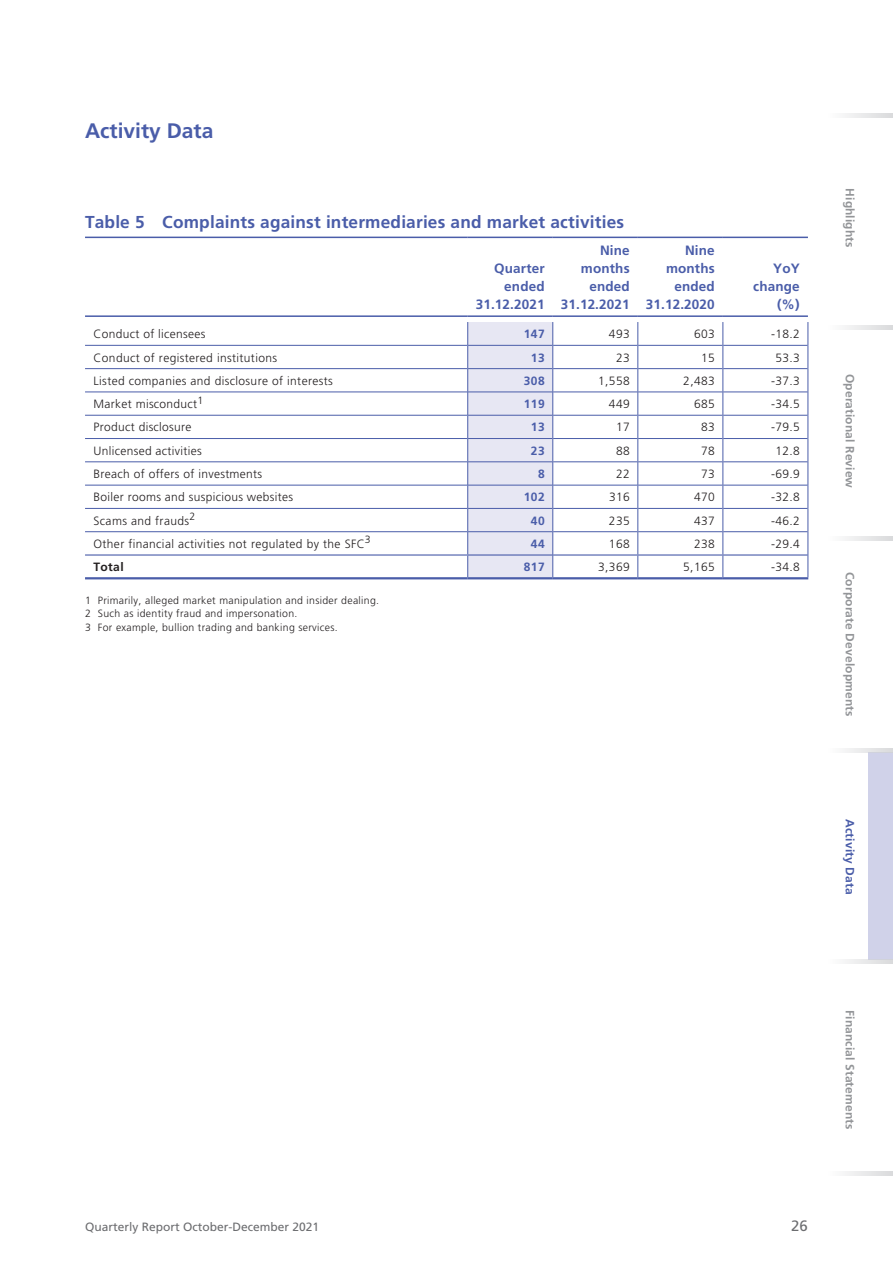
<style>
.page{position:relative;width:893px;height:1263px;background:#fff}
.page>*{position:absolute;margin:0;border:0;box-sizing:border-box;transform-origin:0 0}
.t1{font:700 21px "Frutiger LT Std";color:#4a5da9}
.t2{font:700 17.25px "Frutiger LT Std";letter-spacing:.01em;color:#4a5da9}
.t3{font:15px "Frutiger LT Std";color:#6c6d70}
.t4{font:700 13.5px/18px "Frutiger LT Std";letter-spacing:.01em;color:#4a5da9;text-align:right}
.t5{font:300 12px "Frutiger LT Std";letter-spacing:.03em;color:#231f20}
.t6{font:700 12px "Frutiger LT Std";letter-spacing:.01em;color:#939598}
.t7{font:12px "Frutiger LT Std";color:#6c6d70}
.t8{font:700 12px "Frutiger LT Std";letter-spacing:.03em;color:#4a5da9}
.t9{font:700 12px "Frutiger LT Std";letter-spacing:.01em;color:#4a5da9}
.t10{font:700 12px "Frutiger LT Std";letter-spacing:.03em;color:#231f20}
.t11{font:300 10.5px/13.5px "Frutiger LT Std";letter-spacing:.03em;color:#231f20}
</style>
<div class="page">
<div style="left:868px;top:752px;width:25px;height:207px;background:#d0d2e9"></div>
<svg style="left:845px;top:114px;width:48px;height:4px"></svg>
<svg style="left:845px;top:325px;width:48px;height:4px"></svg>
<svg style="left:845px;top:537px;width:48px;height:4px"></svg>
<svg style="left:845px;top:748px;width:48px;height:4px"></svg>
<svg style="left:845px;top:959px;width:48px;height:5px"></svg>
<svg style="left:845px;top:1171px;width:48px;height:4px"></svg>
<hr style="left:85px;top:345px;width:382px;height:1px;background:#4a5da9">
<hr style="left:553px;top:345px;width:84px;height:1px;background:#4a5da9">
<hr style="left:638px;top:345px;width:84px;height:1px;background:#4a5da9">
<hr style="left:723px;top:345px;width:84px;height:1px;background:#4a5da9">
<hr style="left:85px;top:368px;width:382px;height:1px;background:#4a5da9">
<hr style="left:553px;top:368px;width:84px;height:1px;background:#4a5da9">
<hr style="left:638px;top:368px;width:84px;height:1px;background:#4a5da9">
<hr style="left:723px;top:368px;width:84px;height:1px;background:#4a5da9">
<hr style="left:85px;top:392px;width:382px;height:1px;background:#4a5da9">
<hr style="left:553px;top:392px;width:84px;height:1px;background:#4a5da9">
<hr style="left:638px;top:392px;width:84px;height:1px;background:#4a5da9">
<hr style="left:723px;top:392px;width:84px;height:1px;background:#4a5da9">
<hr style="left:85px;top:415px;width:382px;height:1px;background:#4a5da9">
<hr style="left:553px;top:415px;width:84px;height:1px;background:#4a5da9">
<hr style="left:638px;top:415px;width:84px;height:1px;background:#4a5da9">
<hr style="left:723px;top:415px;width:84px;height:1px;background:#4a5da9">
<hr style="left:85px;top:438px;width:382px;height:1px;background:#4a5da9">
<hr style="left:553px;top:438px;width:84px;height:1px;background:#4a5da9">
<hr style="left:638px;top:438px;width:84px;height:1px;background:#4a5da9">
<hr style="left:723px;top:438px;width:84px;height:1px;background:#4a5da9">
<hr style="left:85px;top:462px;width:382px;height:1px;background:#4a5da9">
<hr style="left:553px;top:462px;width:84px;height:1px;background:#4a5da9">
<hr style="left:638px;top:462px;width:84px;height:1px;background:#4a5da9">
<hr style="left:723px;top:462px;width:84px;height:1px;background:#4a5da9">
<hr style="left:85px;top:485px;width:382px;height:1px;background:#4a5da9">
<hr style="left:553px;top:485px;width:84px;height:1px;background:#4a5da9">
<hr style="left:638px;top:485px;width:84px;height:1px;background:#4a5da9">
<hr style="left:723px;top:485px;width:84px;height:1px;background:#4a5da9">
<hr style="left:85px;top:508px;width:382px;height:1px;background:#4a5da9">
<hr style="left:553px;top:508px;width:84px;height:1px;background:#4a5da9">
<hr style="left:638px;top:508px;width:84px;height:1px;background:#4a5da9">
<hr style="left:723px;top:508px;width:84px;height:1px;background:#4a5da9">
<hr style="left:85px;top:531px;width:382px;height:1px;background:#4a5da9">
<hr style="left:553px;top:531px;width:84px;height:1px;background:#4a5da9">
<hr style="left:638px;top:531px;width:84px;height:1px;background:#4a5da9">
<hr style="left:723px;top:531px;width:84px;height:1px;background:#4a5da9">
<svg style="left:637px;top:322px;width:1px;height:255px"></svg>
<svg style="left:722px;top:322px;width:1px;height:255px"></svg>
<svg style="left:807px;top:322px;width:1px;height:255px"></svg>
<hr style="left:85px;top:577px;width:383px;height:2px;background:#4a5da9">
<hr style="left:85px;top:554px;width:383px;height:2px;background:#4a5da9">
<hr style="left:553px;top:554px;width:85px;height:2px;background:#4a5da9">
<hr style="left:638px;top:554px;width:85px;height:2px;background:#4a5da9">
<hr style="left:723px;top:554px;width:84px;height:2px;background:#4a5da9">
<hr style="left:468px;top:577px;width:85px;height:2px;background:#4a5da9">
<hr style="left:553px;top:577px;width:85px;height:2px;background:#4a5da9">
<hr style="left:638px;top:577px;width:85px;height:2px;background:#4a5da9">
<hr style="left:723px;top:577px;width:85px;height:2px;background:#4a5da9">
<hr style="left:85px;top:237px;width:383px;height:1px;background:#4a5da9">
<hr style="left:468px;top:237px;width:85px;height:1px;background:#4a5da9">
<hr style="left:553px;top:237px;width:85px;height:1px;background:#4a5da9">
<hr style="left:638px;top:237px;width:85px;height:1px;background:#4a5da9">
<hr style="left:723px;top:237px;width:85px;height:1px;background:#4a5da9">
<hr style="left:85px;top:315px;width:383px;height:2px;background:#4a5da9">
<hr style="left:468px;top:315px;width:85px;height:2px;background:#4a5da9">
<hr style="left:553px;top:315px;width:85px;height:2px;background:#4a5da9">
<hr style="left:638px;top:315px;width:85px;height:2px;background:#4a5da9">
<hr style="left:723px;top:315px;width:85px;height:2px;background:#4a5da9">
<svg style="left:467px;top:322px;width:86px;height:256px;background:#dddeee"></svg>
<h1 class="t1" style="left:85px;top:119px;width:130px">Activity Data</h1>
<h2 class="t2" style="left:85px;top:212px;width:541px">Table 5 Complaints against intermediaries and market activities</h2>
<p class="t4" style="left:476px;top:259px;width:70px">Quarter ended<br>31.12.2021</p>
<p class="t4" style="left:561px;top:241px;width:70px">Nine months ended<br>31.12.2021</p>
<p class="t4" style="left:646px;top:241px;width:70px">Nine months ended<br>31.12.2020</p>
<p class="t4" style="left:753px;top:259px;width:48px">YoY change (%)</p>
<p class="t5" style="left:94px;top:327px;width:113px">Conduct of licensees</p>
<p class="t8" style="left:524px;top:327px;width:22px">147</p>
<p class="t5" style="left:609px;top:327px;width:22px">493</p>
<p class="t5" style="left:694px;top:327px;width:22px">603</p>
<p class="t5" style="left:771px;top:327px;width:30px">-18.2</p>
<p class="t5" style="left:94px;top:351px;width:185px">Conduct of registered institutions</p>
<p class="t8" style="left:531px;top:350px;width:15px">13</p>
<p class="t5" style="left:616px;top:351px;width:15px">23</p>
<p class="t5" style="left:701px;top:351px;width:15px">15</p>
<p class="t5" style="left:775px;top:351px;width:26px">53.3</p>
<p class="t5" style="left:94px;top:374px;width:241px">Listed companies and disclosure of interests</p>
<p class="t8" style="left:524px;top:374px;width:22px">308</p>
<p class="t5" style="left:598px;top:374px;width:33px">1,558</p>
<p class="t5" style="left:683px;top:374px;width:33px">2,483</p>
<p class="t5" style="left:771px;top:374px;width:30px">-37.3</p>
<p class="t5" style="left:94px;top:397px;width:111px">Market misconduct<sup>1</sup></p>
<p class="t8" style="left:524px;top:397px;width:22px">119</p>
<p class="t5" style="left:609px;top:397px;width:22px">449</p>
<p class="t5" style="left:694px;top:397px;width:22px">685</p>
<p class="t5" style="left:771px;top:397px;width:30px">-34.5</p>
<p class="t5" style="left:94px;top:420px;width:99px">Product disclosure</p>
<p class="t8" style="left:531px;top:420px;width:15px">13</p>
<p class="t5" style="left:616px;top:420px;width:15px">17</p>
<p class="t5" style="left:701px;top:420px;width:15px">83</p>
<p class="t5" style="left:771px;top:420px;width:30px">-79.5</p>
<p class="t5" style="left:94px;top:444px;width:110px">Unlicensed activities</p>
<p class="t8" style="left:531px;top:443px;width:15px">23</p>
<p class="t5" style="left:616px;top:444px;width:15px">88</p>
<p class="t5" style="left:701px;top:444px;width:15px">78</p>
<p class="t5" style="left:775px;top:444px;width:26px">12.8</p>
<p class="t5" style="left:94px;top:467px;width:170px">Breach of offers of investments</p>
<p class="t8" style="left:538px;top:467px;width:8px">8</p>
<p class="t5" style="left:616px;top:467px;width:15px">22</p>
<p class="t5" style="left:701px;top:467px;width:15px">73</p>
<p class="t5" style="left:771px;top:467px;width:30px">-69.9</p>
<p class="t5" style="left:94px;top:490px;width:201px">Boiler rooms and suspicious websites</p>
<p class="t8" style="left:524px;top:490px;width:22px">102</p>
<p class="t5" style="left:609px;top:490px;width:22px">316</p>
<p class="t5" style="left:694px;top:490px;width:22px">470</p>
<p class="t5" style="left:771px;top:490px;width:30px">-32.8</p>
<p class="t5" style="left:94px;top:514px;width:103px">Scams and frauds<sup>2</sup></p>
<p class="t8" style="left:531px;top:513px;width:15px">40</p>
<p class="t5" style="left:609px;top:514px;width:22px">235</p>
<p class="t5" style="left:694px;top:514px;width:22px">437</p>
<p class="t5" style="left:771px;top:514px;width:30px">-46.2</p>
<p class="t5" style="left:94px;top:537px;width:279px">Other financial activities not regulated by the SFC<sup>3</sup></p>
<p class="t8" style="left:531px;top:537px;width:15px">44</p>
<p class="t5" style="left:609px;top:537px;width:22px">168</p>
<p class="t5" style="left:694px;top:537px;width:22px">238</p>
<p class="t5" style="left:771px;top:537px;width:30px">-29.4</p>
<p class="t10" style="left:94px;top:560px;width:32px">Total</p>
<p class="t8" style="left:524px;top:560px;width:22px">817</p>
<p class="t5" style="left:598px;top:560px;width:33px">3,369</p>
<p class="t5" style="left:683px;top:560px;width:33px">5,165</p>
<p class="t5" style="left:771px;top:560px;width:30px">-34.8</p>
<p class="t11" style="left:85px;top:593px;width:296px">1 Primarily, alleged market manipulation and insider dealing.<br>2 Such as identity fraud and impersonation.<br>3 For example, bullion trading and banking services.</p>
<p class="t6" style="left:857px;top:188px;width:61px;rotate:90deg">Highlights</p>
<p class="t6" style="left:857px;top:374px;width:116px;rotate:90deg">Operational Review</p>
<p class="t6" style="left:857px;top:572px;width:146px;rotate:90deg">Corporate Developments</p>
<p class="t9" style="left:857px;top:819px;width:76px;rotate:90deg">Activity Data</p>
<p class="t7" style="left:85px;top:1219px;width:236px">Quarterly Report October-December 2021</p>
<p class="t3" style="left:791px;top:1217px;width:18px">26</p>
<p class="t6" style="left:857px;top:1010px;width:121px;rotate:90deg">Financial Statements</p>
</div>
